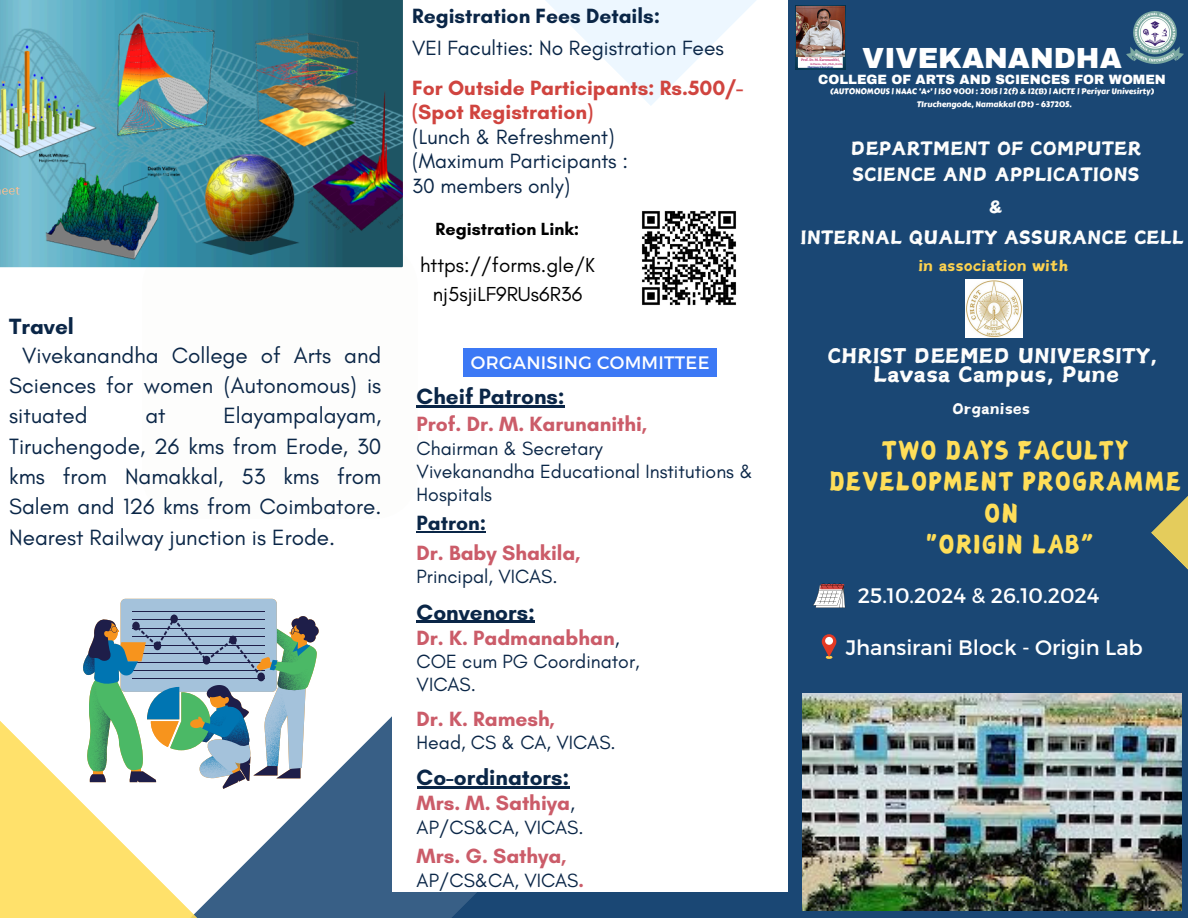
<style>
.page{position:relative;width:1188px;height:918px;background:#1a4774}
.page>*{position:absolute;margin:0;border:0;box-sizing:border-box;transform-origin:0 0}
.t1{font:900 28.5px "Archivo";color:#fff}
.t2{font:27.9px/31.5px "Canva All Rivers Run Inthe Sea Latin";letter-spacing:.045em;color:#ffde59;text-align:center}
.t3{font:26.25px "Canva Red Flames";color:#fdfdfc}
.t4{font:24.75px "Canva Red Flames";color:#fdfdfc}
.t5{font:22.5px/30.3px "Glacial Indifference";color:#0a2647}
.t6{font:22.5px/25.8px "Canva Red Flames";color:#fdfdfc}
.t7{font:700 22.5px "Glacial Indifference";color:#0a2647}
.t8{font:21px/24.5px "Glacial Indifference";color:#0a2647}
.t9{font:700 21px/29.7px "Glacial Indifference";color:#cb5c69}
.t10{font:21px "Montserrat";color:#fff}
.t11{font:700 21px "Glacial Indifference";color:#0a2647}
.t12{font:21px "Canva Red Flames";color:#fdfdfc}
.t13{font:20.7px/28.8px "Glacial Indifference";color:#000;text-align:center}
.t14{font:19.5px/23.2px "Glacial Indifference";color:#0a2647}
.t15{font:18px "Montserrat";letter-spacing:.015em;color:#fff}
.t16{font:18px "Canva Red Flames";color:#fcd24f}
.t17{font:18px "Canva Red Flames";color:#fdfdfc}
.t18{font:700 17.85px "Glacial Indifference";color:#000}
.t19{font:900 13.2px "Archivo";color:#fff}
.t20{font:8.1px "Carter One";color:#fff}
.t21{font:3.45px "Calistoga";color:#bf407a}
.t22{font:2.55px "Calistoga";color:#bf407a}
.t23{font:2.55px "Calistoga";color:#00197b}
.s1{font-weight:700}
.s2{font-weight:700;color:#d0443f}
.s3{color:#0a2647}
.s4{font-weight:400;color:#0a2647}
.s5{font-weight:700;color:#cb5c69}
</style>
<div class="page">
<div style="left:0;top:267px;width:392px;height:449px;background:#fff"></div>
<svg style="left:237px;top:716px;width:566px;height:202px;fill:#385f86"></svg>
<svg style="left:0;top:681px;width:237px;height:237px;background:#f9ebb2"></svg>
<div style="left:392px;top:0;width:396px;height:891px;background:#fff"></div>
<svg style="left:1151px;top:496px;width:37px;height:198px"></svg>
<svg style="left:545px;top:0;width:211px;height:106px"></svg>
<img style="left:1127px;top:12px;width:56px;height:51px">
<img style="left:803px;top:694px;width:379px;height:217px">
<div style="left:142px;top:267px;width:275px;height:252px;background:#fdfdfc"></div>
<img style="left:0;top:0;width:403px;height:267px">
<svg style="left:82px;top:599px;width:237px;height:17px"></svg>
<div style="left:121px;top:599px;width:156px;height:93px;background:#a4c2db;border-radius:5px"></div>
<hr style="left:132px;top:611px;width:133px;height:1px;background:#1e1e49">
<div style="left:170px;top:615px;width:8px;height:8px;background:#1e1e49;border-radius:50%"></div>
<svg style="left:80px;top:616px;width:239px;height:173px"></svg>
<svg style="left:813px;top:583px;width:32px;height:25px"></svg>
<svg style="left:822px;top:634px;width:14px;height:25px"></svg>
<div style="left:825px;top:637px;width:8px;height:8px;background:#fff;border-radius:50%"></div>
<svg style="left:796px;top:5px;width:49px;height:65px"></svg>
<img style="left:797px;top:6px;width:47px;height:50px">
<img style="left:965px;top:280px;width:58px;height:57px">
<img style="left:642px;top:211px;width:94px;height:94px">
<hr style="left:417px;top:405px;width:148px;height:3px;background:#0a2647">
<hr style="left:417px;top:531px;width:69px;height:2px;background:#0a2647">
<hr style="left:417px;top:621px;width:118px;height:2px;background:#0a2647">
<hr style="left:417px;top:786px;width:152px;height:3px;background:#0a2647">
<div style="left:463px;top:348px;width:254px;height:29px;background:#3c79f5"></div>
<h5 class="t5" style="left:22px;top:312px;width:361px;line-height:28.2px;text-indent:-13px"><span class="s1">Travel<br></span>Vivekanandha College of Arts and</h5>
<h5 class="t5" style="left:9px;top:370px;width:374px">Sciences for women (Autonomous) is situated</h5>
<h5 class="t5" style="left:9px;top:400px;width:374px;text-align:justify;text-indent:214px">Elayampalayam, Tiruchengode, 26 kms from Erode, 30 kms from Namakkal, 53 kms from Salem and 126 kms from Coimbatore.<br>Nearest Railway junction is Erode.</h5>
<h5 class="t5" style="left:145px;top:400px;width:22px">at</h5>
<h5 class="t11" style="left:412px;top:3px;width:249px">Registration Fees Details:</h5>
<p class="t8" style="left:412px;top:35px;width:313px">VEI Faculties: No Registration Fees</p>
<h6 class="t8" style="left:412px;top:75px;width:333px"><span class="s2">For Outside Participants: Rs.500/- (Spot Registration)<br></span>(Lunch &amp; Refreshment)<br>(Maximum Participants :<br>30 members only)</h6>
<h5 class="t18" style="left:436px;top:218px;width:145px">Registration Link:</h5>
<p class="t13" style="left:420px;top:250px;width:176px">https://forms.gle/K nj5sjiLF9RUs6R36</p>
<h2 class="t15" style="left:471px;top:351px;width:240px">ORGANISING COMMITTEE</h2>
<p class="t7" style="left:417px;top:383px;width:150px">Cheif Patrons:</p>
<p class="t9" style="left:417px;top:408px;width:232px">Prof. Dr. M. Karunanithi,</p>
<p class="t14" style="left:417px;top:436px;width:338px">Chairman &amp; Secretary<br>Vivekanandha Educational Institutions &amp;<br>Hospitals</p>
<p class="t9" style="left:417px;top:508px;width:165px"><span class="s3">Patron:<br></span>Dr. Baby Shakila,</p>
<p class="t14" style="left:417px;top:565px;width:143px">Principal, VICAS.</p>
<h1 class="t7" style="left:417px;top:598px;width:120px">Convenors:</h1>
<h1 class="t9" style="left:417px;top:622px;width:204px">Dr. K. Padmanabhan<span class="s4">,</span></h1>
<h1 class="t14" style="left:417px;top:650px;width:224px">COE cum PG Coordinator,<br>VICAS.</h1>
<h1 class="t9" style="left:417px;top:703px;width:140px">Dr. K. Ramesh,</h1>
<h1 class="t14" style="left:417px;top:730px;width:201px">Head, CS &amp; CA, VICAS.</h1>
<h3 class="t7" style="left:417px;top:764px;width:154px">Co-ordinators:</h3>
<h3 class="t9" style="left:417px;top:788px;width:160px">Mrs. M. Sathiya<span class="s4">,</span></h3>
<h3 class="t14" style="left:417px;top:815px;width:169px">AP/CS&amp;CA, VICAS.</h3>
<h3 class="t9" style="left:417px;top:841px;width:152px">Mrs. G. Sathya,</h3>
<p class="t14" style="left:417px;top:868px;width:169px">AP/CS&amp;CA, VICAS<span class="s5">.</span></p>
<p class="t1" style="left:862px;top:43px;width:261px">VIVEKANANDHA</p>
<p class="t20" style="left:830px;top:85px;width:325px">(AUTONOMOUS | NAAC ‘A+’ | ISO 9001 : 2015 | 2(f) &amp; 12(B) | AICTE | Periyar Univesirty)</p>
<p class="t21" style="left:801px;top:58px;width:40px">Prof. Dr. M. Karunanithi,</p>
<p class="t22" style="left:811px;top:62px;width:34px">B.Pharm., M.S., Ph.D., D.Litt.,</p>
<p class="t23" style="left:808px;top:66px;width:27px">Chairman &amp; Secretray</p>
<p class="t19" style="left:818px;top:72px;width:349px">COLLEGE OF ARTS AND SCIENCES FOR WOMEN</p>
<p class="t20" style="left:917px;top:98px;width:157px">TIruchengode, Namakkal (Dt) - 637205.</p>
<h5 class="t6" style="left:850px;top:134px;width:293px">DEPARTMENT OF COMPUTER<br>SCIENCE AND APPLICATIONS</h5>
<h1 class="t12" style="left:989px;top:195px;width:15px">&amp;</h1>
<p class="t6" style="left:801px;top:223px;width:385px">INTERNAL QUALITY ASSURANCE CELL</p>
<h5 class="t16" style="left:918px;top:255px;width:152px">in association with</h5>
<p class="t4" style="left:828px;top:342px;width:331px">CHRIST DEEMED UNIVERSITY,</p>
<p class="t3" style="left:873px;top:359px;width:248px">Lavasa Campus, Pune</p>
<h2 class="t17" style="left:953px;top:399px;width:79px">Organises</h2>
<h5 class="t2" style="left:829px;top:434px;width:353px">TWO DAYS FACULTY<br>DEVELOPMENT PROGRAMME<br>ON<br>“ORIGIN LAB”</h5>
<h5 class="t10" style="left:858px;top:582px;width:243px">25.10.2024 &amp; 26.10.2024</h5>
<p class="t10" style="left:846px;top:633px;width:299px">Jhansirani Block - Origin Lab</p>
</div>
